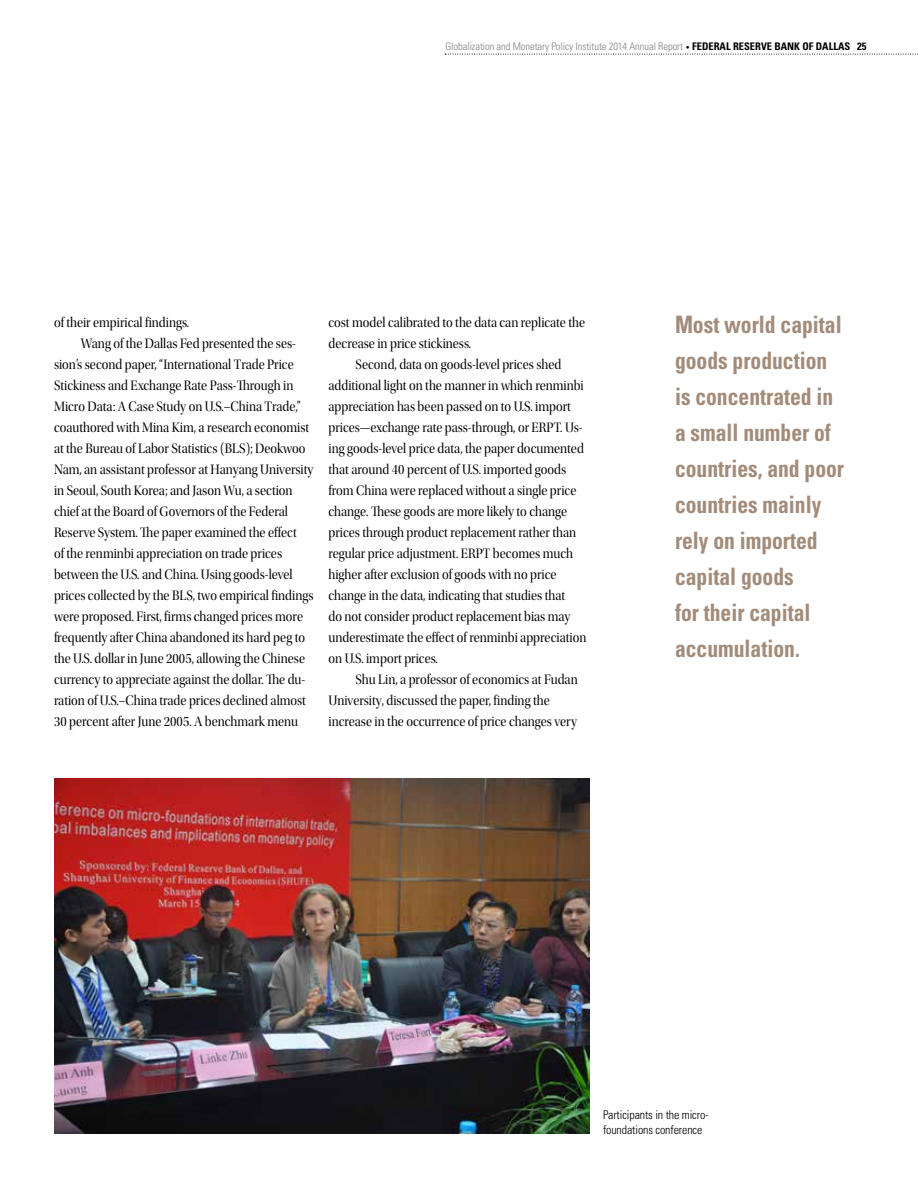
<style>
.page{position:relative;width:918px;height:1188px;background:#fff}
.page>*{position:absolute;margin:0;border:0;box-sizing:border-box;transform-origin:0 0}
.t1{font:700 condensed 24px/36px "Univers LT Std";color:#a28b79;scale:.9 1}
.t2{font:14.25px "Utopia Std Disp";color:#000;scale:.9 1}
.t3{font:300 condensed 12px/15px "Univers LT Std";letter-spacing:-.01em;color:#000}
.t4{font:300 condensed 10.5px "Univers LT Std";letter-spacing:-.005em;color:#808285}
.s1{font-size:7.5px;color:#000}
.s2{font-weight:700;color:#000}
</style>
<div class="page">
<svg style="left:445px;top:54px;width:473px;height:1px"></svg>
<img style="left:54px;top:778px;width:535px;height:356px">
<p class="t4" style="left:446px;top:40px;width:423px">Globalization and Monetary Policy Institute 2014 Annual Report <span class="s1">•</span> <span class="s2">FEDERAL RESERVE BANK OF DALLAS 25</span></p>
<p class="t2" style="left:54px;top:315px;width:152px">of their empirical findings.</p>
<p class="t2" style="left:81px;top:336px;width:240px">Wang of the Dallas Fed presented the ses-</p>
<p class="t2" style="left:54px;top:357px;width:268px">sion’s second paper, “International Trade Price</p>
<p class="t2" style="left:54px;top:378px;width:268px">Stickiness and Exchange Rate Pass-Through in</p>
<p class="t2" style="left:54px;top:399px;width:276px">Micro Data: A Case Study on U.S.–China Trade,”</p>
<p class="t2" style="left:54px;top:420px;width:285px">coauthored with Mina Kim, a research economist</p>
<p class="t2" style="left:54px;top:441px;width:281px">at the Bureau of Labor Statistics (BLS); Deokwoo</p>
<p class="t2" style="left:54px;top:462px;width:290px">Nam, an assistant professor at Hanyang University</p>
<p class="t2" style="left:54px;top:483px;width:267px">in Seoul, South Korea; and Jason Wu, a section</p>
<p class="t2" style="left:54px;top:504px;width:261px">chief at the Board of Governors of the Federal</p>
<p class="t2" style="left:54px;top:525px;width:271px">Reserve System. The paper examined the effect</p>
<p class="t2" style="left:54px;top:546px;width:255px">of the renminbi appreciation on trade prices</p>
<p class="t2" style="left:54px;top:567px;width:267px">between the U.S. and China. Using goods-level</p>
<p class="t2" style="left:54px;top:588px;width:290px">prices collected by the BLS, two empirical findings</p>
<p class="t2" style="left:54px;top:609px;width:278px">were proposed. First, firms changed prices more</p>
<p class="t2" style="left:54px;top:630px;width:280px">frequently after China abandoned its hard peg to</p>
<p class="t2" style="left:54px;top:651px;width:280px">the U.S. dollar in June 2005, allowing the Chinese</p>
<p class="t2" style="left:54px;top:672px;width:281px">currency to appreciate against the dollar. The du-</p>
<p class="t2" style="left:54px;top:693px;width:281px">ration of U.S.–China trade prices declined almost</p>
<p class="t2" style="left:54px;top:714px;width:273px">30 percent after June 2005. A benchmark menu</p>
<p class="t2" style="left:329px;top:315px;width:287px">cost model calibrated to the data can replicate the</p>
<p class="t2" style="left:329px;top:336px;width:160px">decrease in price stickiness.</p>
<p class="t2" style="left:356px;top:357px;width:230px">Second, data on goods-level prices shed</p>
<p class="t2" style="left:329px;top:378px;width:285px">additional light on the manner in which renminbi</p>
<p class="t2" style="left:329px;top:399px;width:271px">appreciation has been passed on to U.S. import</p>
<p class="t2" style="left:329px;top:420px;width:284px">prices—exchange rate pass-through, or ERPT. Us-</p>
<p class="t2" style="left:328px;top:441px;width:285px">ing goods-level price data, the paper documented</p>
<p class="t2" style="left:328px;top:462px;width:266px">that around 40 percent of U.S. imported goods</p>
<p class="t2" style="left:328px;top:483px;width:277px">from China were replaced without a single price</p>
<p class="t2" style="left:328px;top:504px;width:267px">change. These goods are more likely to change</p>
<p class="t2" style="left:328px;top:525px;width:277px">prices through product replacement rather than</p>
<p class="t2" style="left:328px;top:546px;width:273px">regular price adjustment. ERPT becomes much</p>
<p class="t2" style="left:328px;top:567px;width:255px">higher after exclusion of goods with no price</p>
<p class="t2" style="left:328px;top:588px;width:265px">change in the data, indicating that studies that</p>
<p class="t2" style="left:328px;top:609px;width:270px">do not consider product replacement bias may</p>
<p class="t2" style="left:328px;top:630px;width:288px">underestimate the effect of renminbi appreciation</p>
<p class="t2" style="left:328px;top:651px;width:123px">on U.S. import prices.</p>
<p class="t2" style="left:355px;top:672px;width:248px">Shu Lin, a professor of economics at Fudan</p>
<p class="t2" style="left:328px;top:693px;width:247px">University, discussed the paper, finding the</p>
<p class="t2" style="left:328px;top:714px;width:278px">increase in the occurrence of price changes very</p>
<h1 class="t1" style="left:675px;top:306px;width:189px">Most world capital goods production is concentrated in a small number of countries, and poor countries mainly rely on imported capital goods<br>for their capital accumulation.</h1>
<p class="t3" style="left:603px;top:1107px;width:107px">Participants in the micro&shy;foundations conference</p>
</div>
